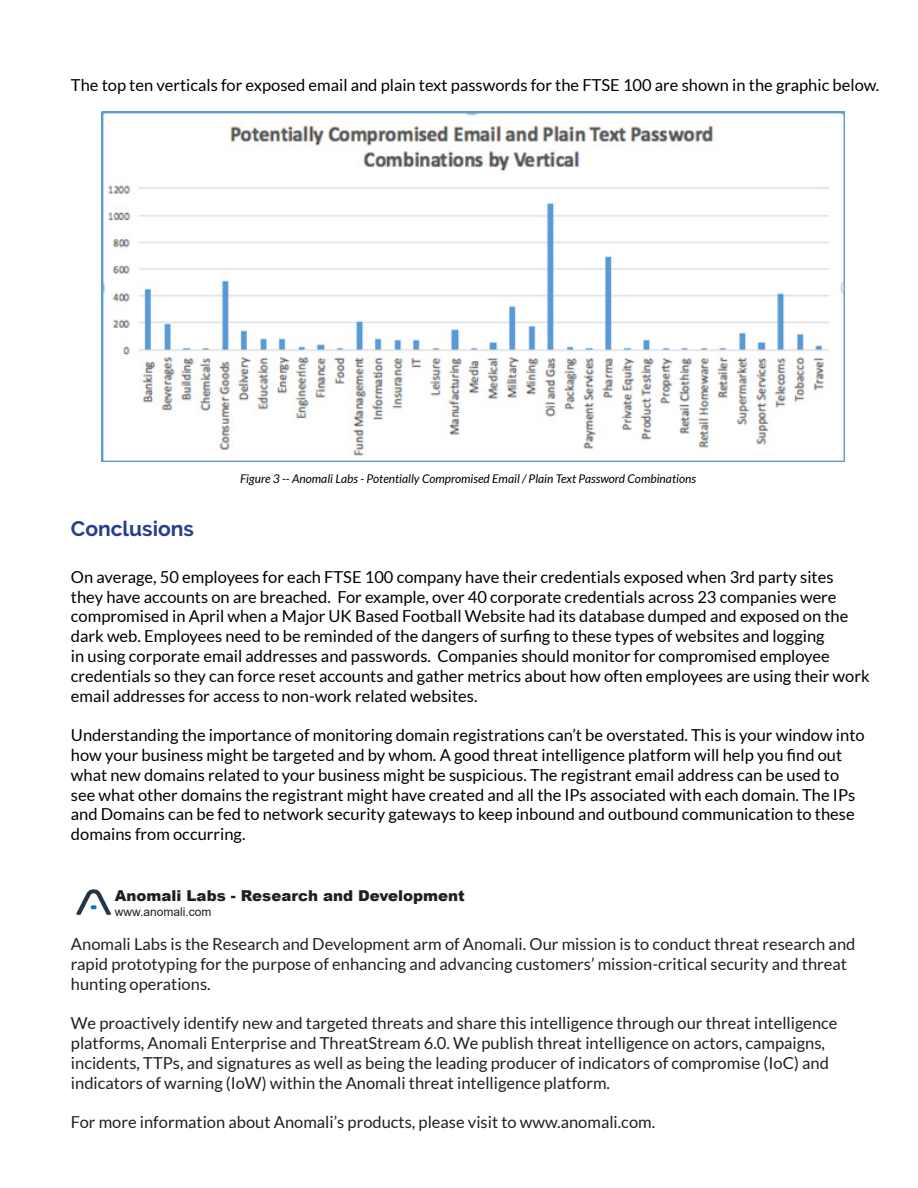
<style>
.page{position:relative;width:918px;height:1188px;background:#fff}
.page>*{position:absolute;margin:0;border:0;box-sizing:border-box;transform-origin:0 0}
.t1{font:700 21px "Raleway";color:#253f8e}
.t2{font:16.5px/19.8px "Lato";color:#000}
.t3{font:16.5px/19.8px "Lato";color:#231f20}
.t4{font:900 15px "Arial";color:#231f20}
.t5{font:italic 12px "Lato";color:#000}
.t6{font:12px "Arial";color:#231f20}
</style>
<div class="page">
<img style="left:102px;top:112px;width:742px;height:349px">
<img style="left:76px;top:889px;width:35px;height:26px">
<p class="t2" style="left:71px;top:75px;width:810px">The top ten verticals for exposed email and plain text passwords for the FTSE 100 are shown in the graphic below.</p>
<p class="t5" style="left:240px;top:472px;width:458px">Figure 3 -- Anomali Labs - Potentially Compromised Email / Plain Text Password Combinations</p>
<p class="t1" style="left:71px;top:517px;width:124px">Conclusions</p>
<p class="t2" style="left:71px;top:567px;width:800px">On average, 50 employees for each FTSE 100 company have their credentials exposed when 3rd party sites they have accounts on are breached. For example, over 40 corporate credentials across 23 companies were compromised in April when a Major UK Based Football Website had its database dumped and exposed on the dark web. Employees need to be reminded of the dangers of surfing to these types of websites and logging<br>in using corporate email addresses and passwords. Companies should monitor for compromised employee credentials so they can force reset accounts and gather metrics about how often employees are using their work email addresses for access to non-work related websites.</p>
<p class="t2" style="left:71px;top:725px;width:795px">Understanding the importance of monitoring domain registrations can’t be overstated. This is your window into how your business might be targeted and by whom. A good threat intelligence platform will help you find out what new domains related to your business might be suspicious. The registrant email address can be used to see what other domains the registrant might have created and all the IPs associated with each domain. The IPs and Domains can be fed to network security gateways to keep inbound and outbound communication to these domains from occurring.</p>
<p class="t4" style="left:115px;top:885px;width:351px">Anomali Labs - Research and Development</p>
<p class="t6" style="left:115px;top:903px;width:98px">www.anomali.com</p>
<p class="t3" style="left:71px;top:934px;width:786px">Anomali Labs is the Research and Development arm of Anomali. Our mission is to conduct threat research and rapid prototyping for the purpose of enhancing and advancing customers’ mission-critical security and threat hunting operations.</p>
<p class="t3" style="left:71px;top:1013px;width:768px">We proactively identify new and targeted threats and share this intelligence through our threat intelligence platforms, Anomali Enterprise and ThreatStream 6.0. We publish threat intelligence on actors, campaigns, incidents, TTPs, and signatures as well as being the leading producer of indicators of compromise (IoC) and indicators of warning (IoW) within the Anomali threat intelligence platform.</p>
<p class="t3" style="left:71px;top:1112px;width:586px">For more information about Anomali’s products, please visit to www.anomali.com.</p>
</div>
